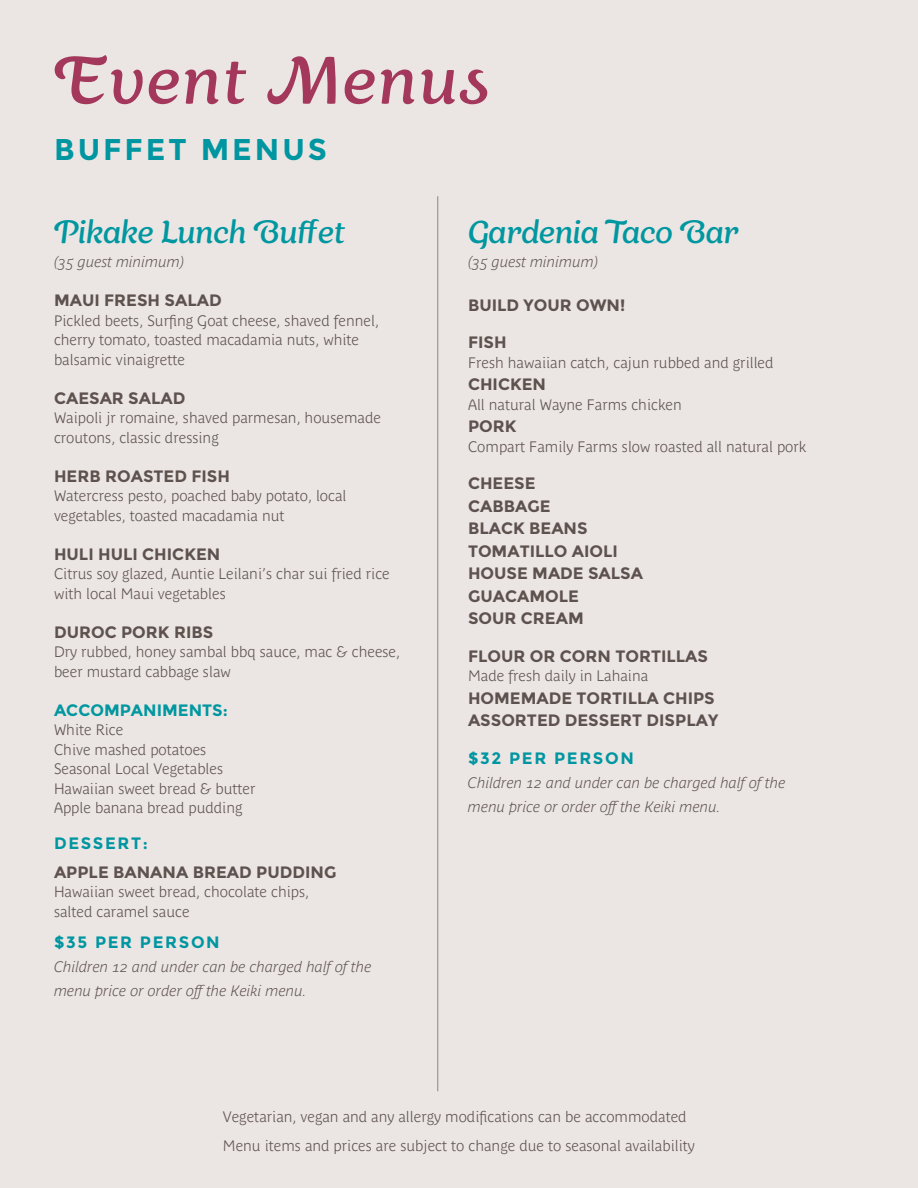
<style>
.page{position:relative;width:918px;height:1188px;background:#ebe6e3}
.page>*{position:absolute;margin:0;border:0;box-sizing:border-box;transform-origin:0 0}
.t1{font:italic 66px "Appetite Pro";letter-spacing:.04em;color:#a3385c}
.t2{font:italic 31.5px "Appetite Pro";color:#0097a0}
.t3{font:700 30px "Montserrat";letter-spacing:.1em;color:#0096a1}
.t4{font:700 16.5px/22.5px "Montserrat";color:#5e524f}
.t5{font:700 16.5px "Montserrat";letter-spacing:.1em;color:#0096a1}
.t6{font:700 16.5px "Montserrat";color:#0097a0}
.t7{font:700 15px/19.5px "Parisine Plus Std Clair";color:#5e524f}
.t8{font:italic 700 15px/24px "Parisine Plus Std Clair";color:#5e524f}
</style>
<div class="page">
<hr style="left:437px;top:196px;width:1px;height:895px;background:#8f867a">
<h1 class="t1" style="left:54px;top:42px;width:437px">Event Menus</h1>
<h3 class="t3" style="left:54px;top:132px;width:275px">BUFFET MENUS</h3>
<h2 class="t2" style="left:54px;top:214px;width:292px">Pikake Lunch Buffet</h2>
<p class="t8" style="left:54px;top:250px;width:132px">(35 guest minimum)</p>
<p class="t4" style="left:54px;top:289px;width:169px">MAUI FRESH SALAD</p>
<p class="t7" style="left:54px;top:311px;width:327px">Pickled beets, Surfing Goat cheese, shaved fennel, cherry tomato, toasted macadamia nuts, white balsamic vinaigrette</p>
<p class="t4" style="left:54px;top:387px;width:133px">CAESAR SALAD</p>
<p class="t7" style="left:54px;top:408px;width:329px">Waipoli jr romaine, shaved parmesan, housemade croutons, classic dressing</p>
<p class="t4" style="left:54px;top:465px;width:178px">HERB ROASTED FISH</p>
<p class="t7" style="left:54px;top:486px;width:294px">Watercress pesto, poached baby potato, local vegetables, toasted macadamia nut</p>
<p class="t4" style="left:54px;top:543px;width:168px">HULI HULI CHICKEN</p>
<p class="t7" style="left:54px;top:564px;width:337px">Citrus soy glazed, Auntie Leilani’s char sui fried rice with local Maui vegetables</p>
<p class="t4" style="left:54px;top:621px;width:161px">DUROC PORK RIBS</p>
<p class="t7" style="left:54px;top:642px;width:348px">Dry rubbed, honey sambal bbq sauce, mac &amp; cheese, beer mustard cabbage slaw</p>
<p class="t6" style="left:54px;top:700px;width:175px">ACCOMPANIMENTS:</p>
<p class="t7" style="left:54px;top:720px;width:203px">White Rice<br>Chive mashed potatoes<br>Seasonal Local Vegetables<br>Hawaiian sweet bread &amp; butter<br>Apple banana bread pudding</p>
<p class="t5" style="left:54px;top:834px;width:96px">DESSERT:</p>
<p class="t4" style="left:54px;top:861px;width:284px">APPLE BANANA BREAD PUDDING</p>
<p class="t7" style="left:54px;top:882px;width:257px">Hawaiian sweet bread, chocolate chips, salted caramel sauce</p>
<p class="t5" style="left:54px;top:933px;width:167px">$35 PER PERSON</p>
<p class="t8" style="left:54px;top:955px;width:319px">Children 12 and under can be charged half of the menu price or order offthe Keiki menu.</p>
<h2 class="t2" style="left:468px;top:214px;width:272px">Gardenia Taco Bar</h2>
<p class="t8" style="left:468px;top:250px;width:132px">(35 guest minimum)</p>
<p class="t4" style="left:468px;top:294px;width:159px">BUILD YOUR OWN!</p>
<p class="t4" style="left:468px;top:331px;width:40px">FISH</p>
<p class="t7" style="left:468px;top:353px;width:307px">Fresh hawaiian catch, cajun rubbed and grilled</p>
<p class="t4" style="left:468px;top:373px;width:80px">CHICKEN</p>
<p class="t7" style="left:468px;top:395px;width:215px">All natural Wayne Farms chicken</p>
<p class="t4" style="left:468px;top:415px;width:50px">PORK</p>
<p class="t7" style="left:468px;top:437px;width:340px">Compart Family Farms slow roasted all natural pork</p>
<p class="t4" style="left:468px;top:472px;width:177px">CHEESE<br>CABBAGE<br>BLACK BEANS<br>TOMATILLO AIOLI<br>HOUSE MADE SALSA<br>GUACAMOLE<br>SOUR CREAM</p>
<p class="t4" style="left:468px;top:645px;width:242px">FLOUR OR CORN TORTILLAS</p>
<p class="t7" style="left:468px;top:666px;width:182px">Made fresh daily in Lahaina</p>
<p class="t4" style="left:468px;top:687px;width:252px">HOMEMADE TORTILLA CHIPS<br>ASSORTED DESSERT DISPLAY</p>
<p class="t5" style="left:468px;top:748px;width:167px">$32 PER PERSON</p>
<p class="t8" style="left:468px;top:770px;width:319px">Children 12 and under can be charged half of the menu price or order offthe Keiki menu.</p>
<p class="t7" style="left:223px;top:1103px;width:473px;line-height:28.5px">Vegetarian, vegan and any allergy modifications can be accommodated<br>Menu items and prices are subject to change due to seasonal availability</p>
</div>
